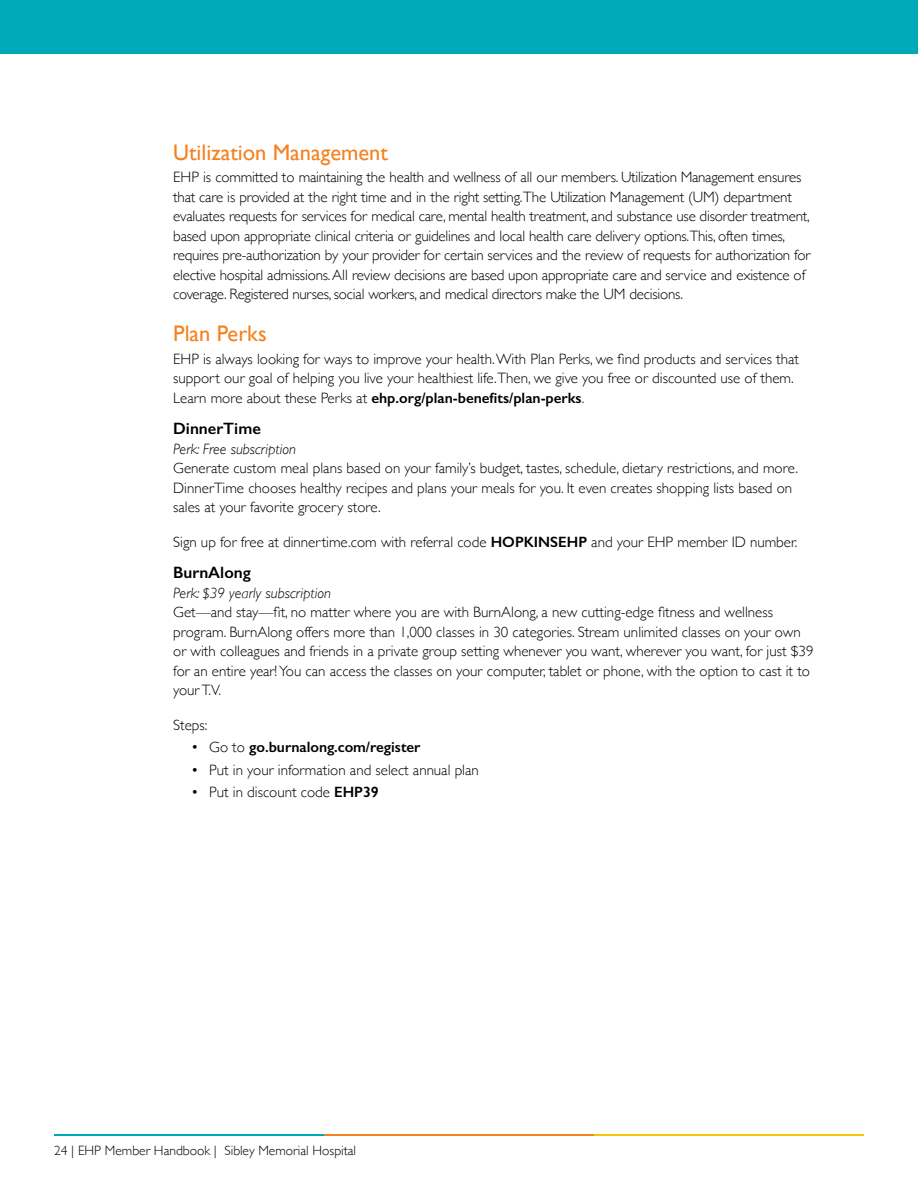
<style>
.page{position:relative;width:918px;height:1188px;background:#fff}
.page>*{position:absolute;margin:0;border:0;box-sizing:border-box;transform-origin:0 0}
.L2_Heading{font:22.5px "Gill Sans";color:#f58220}
.L4_Heading{font:600 16.5px "Gill Sans";color:#000}
.L1_First_Paragraph{font:300 15px/19.5px "Gill Sans";color:#000}
.L1_Body_Text{font:300 15px "Gill Sans";color:#000}
.L1_Body_Text-2{font:italic 300 15px "Gill Sans";color:#000}
.t1{font:600 15px "Gill Sans";color:#000}
.t2{font:300 13.5px "Gill Sans";color:#000}
.s1{font-weight:600}
.s2{font-weight:300}
</style>
<div class="page">
<div style="left:0;top:0;width:918px;height:54px;background:#00a9b7"></div>
<hr style="left:54px;top:1134px;width:270px;height:2px;background:#00a9b7">
<hr style="left:594px;top:1134px;width:270px;height:2px;background:#f9c606">
<hr style="left:324px;top:1134px;width:270px;height:2px;background:#f58220">
<p class="L2_Heading" style="left:173px;top:139px;width:216px">Utilization Management</p>
<p class="L1_First_Paragraph" style="left:173px;top:167px;width:639px">EHP is committed to maintaining the health and wellness of all our members. Utilization Management ensures that care is provided at the right time and in the right setting.The Utilization Management (UM) department evaluates requests for services for medical care, mental health treatment, and substance use disorder treatment, based upon appropriate clinical criteria or guidelines and local health care delivery options.This, often times, requires pre-authorization by your provider for certain services and the review of requests for authorization for elective hospital admissions. All review decisions are based upon appropriate care and service and existence of coverage. Registered nurses, social workers, and medical directors make the UM decisions.</p>
<p class="L2_Heading" style="left:173px;top:320px;width:95px">Plan Perks</p>
<p class="L1_First_Paragraph" style="left:173px;top:348px;width:627px">EHP is always looking for ways to improve your health. With Plan Perks, we find products and services that support our goal of helping you live your healthiest life.Then, we give you free or discounted use of them.<br>Learn more about these Perks at <span class="s1">ehp.org/plan-benefits/plan-perks</span>.</p>
<p class="L4_Heading" style="left:173px;top:418px;width:89px">DinnerTime</p>
<p class="L1_Body_Text-2" style="left:173px;top:440px;width:124px">Perk: Free subscription</p>
<p class="L1_First_Paragraph" style="left:173px;top:458px;width:626px">Generate custom meal plans based on your family’s budget, tastes, schedule, dietary restrictions, and more.<br>DinnerTime chooses healthy recipes and plans your meals for you. It even creates shopping lists based on sales at your favorite grocery store.</p>
<p class="L1_Body_Text" style="left:173px;top:530px;width:626px">Sign up for free at dinnertime.com with referral code <span class="s1">HOPKINSEHP</span> and your EHP member ID number.</p>
<p class="L4_Heading" style="left:173px;top:563px;width:79px">BurnAlong</p>
<p class="L1_Body_Text-2" style="left:173px;top:584px;width:159px">Perk: $39 yearly subscription</p>
<p class="L1_First_Paragraph" style="left:173px;top:602px;width:642px">Get—and stay—fit, no matter where you are with BurnAlong, a new cutting-edge fitness and wellness program. BurnAlong offers more than 1,000 classes in 30 categories. Stream unlimited classes on your own or with colleagues and friends in a private group setting whenever you want, wherever you want, for just $39 for an entire year! You can access the classes on your computer, tablet or phone, with the option to cast it to your T.V.</p>
<p class="L1_Body_Text" style="left:173px;top:713px;width:36px">Steps:</p>
<p class="t1" style="left:191px;top:738px;width:231px"><span class="s2">• Go to</span> go.burnalong.com/register</p>
<p class="L1_First_Paragraph" style="left:191px;top:759px;width:289px">• Put in your information and select annual plan</p>
<p class="L1_First_Paragraph" style="left:191px;top:782px;width:189px">• Put in discount code <span class="s1">EHP39</span></p>
<p class="t2" style="left:54px;top:1140px;width:304px">24 | EHP Member Handbook | Sibley Memorial Hospital</p>
</div>
